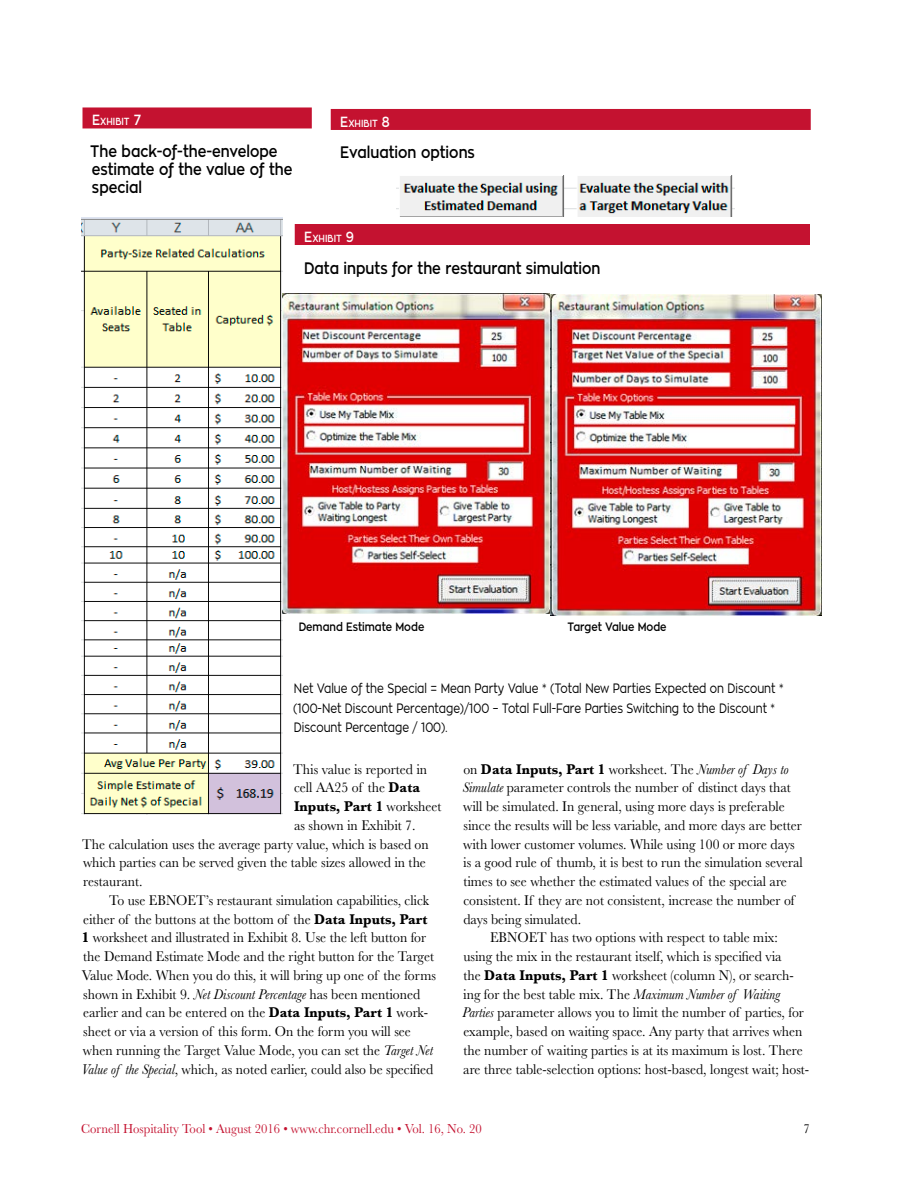
<style>
.page{position:relative;width:918px;height:1188px;background:#fff}
.page>*{position:absolute;margin:0;border:0;box-sizing:border-box;transform-origin:0 0}
.t1{font:600 16.5px/18px "Zona Pro";color:#000;scale:.85 1}
.t2{font:14.7px "Baskerville MT Pro";color:#000;scale:.94 1}
.t3{font:700 14.7px "Baskerville MT Pro";color:#000;scale:.94 1}
.t4{font:13.5px/19.5px "Zona Pro";color:#000;scale:.8 1}
.t5{font:13.5px "Baskerville MT Pro";color:#c41230;scale:.94 1}
.t6{font:13.5px "Baskerville MT Pro";color:#000;scale:.94 1}
.t7{font:600 12px "Zona Pro";color:#000;scale:.85 1}
.t8{font:600 10.2px "Zona Pro";color:#fff;scale:.85 1}
.s1{font-size:14.7px}
.s2{font-weight:700}
.s3{font-weight:400}
.s4{font-style:italic}
.s5{font-weight:400;font-style:italic}
</style>
<div class="page">
<div style="left:82px;top:107px;width:230px;height:21px;background:#c41230"></div>
<img style="left:81px;top:218px;width:202px;height:597px">
<img style="left:397px;top:176px;width:337px;height:41px">
<div style="left:331px;top:109px;width:480px;height:21px;background:#c41230"></div>
<img style="left:282px;top:293px;width:268px;height:320px">
<img style="left:551px;top:295px;width:271px;height:321px">
<div style="left:295px;top:224px;width:515px;height:21px;background:#c41230"></div>
<p class="t8" style="left:92px;top:115px;width:59px"><span class="s1">E</span>XHIBIT <span class="s1">7</span></p>
<p class="t1" style="left:90px;top:142px;width:239px">The back-of-the-envelope estimate of the value of the special</p>
<p class="t8" style="left:340px;top:117px;width:60px"><span class="s1">E</span>XHIBIT <span class="s1">8</span></p>
<p class="t1" style="left:340px;top:144px;width:160px">Evaluation options</p>
<p class="t8" style="left:304px;top:232px;width:60px"><span class="s1">E</span>XHIBIT <span class="s1">9</span></p>
<p class="t1" style="left:304px;top:259px;width:350px">Data inputs for the restaurant simulation</p>
<p class="t7" style="left:299px;top:619px;width:149px">Demand Estimate Mode</p>
<p class="t7" style="left:567px;top:619px;width:118px">Target Value Mode</p>
<p class="t4" style="left:293px;top:679px;width:614px">Net Value of the Special = Mean Party Value * (Total New Parties Expected on Discount * (100-Net Discount Percentage)/100 – Total Full-Fare Parties Switching to the Discount *<br>Discount Percentage / 100).</p>
<p class="t2" style="left:293px;top:760px;width:144px">This value is reported in</p>
<p class="t2" style="left:294px;top:779px;width:136px">cell AA25 of the <span class="s2">Data</span></p>
<p class="t3" style="left:294px;top:798px;width:159px">Inputs, Part 1 <span class="s3">worksheet</span></p>
<p class="t2" style="left:294px;top:817px;width:131px">as shown in Exhibit 7.</p>
<p class="t2" style="left:82px;top:835px;width:370px">The calculation uses the average party value, which is based on</p>
<p class="t2" style="left:83px;top:854px;width:366px">which parties can be served given the table sizes allowed in the</p>
<p class="t2" style="left:83px;top:873px;width:65px">restaurant.</p>
<p class="t2" style="left:109px;top:892px;width:342px">To use EBNOET’s restaurant simulation capabilities, click</p>
<p class="t2" style="left:83px;top:910px;width:368px">either of the buttons at the bottom of the <span class="s2">Data Inputs, Part</span></p>
<p class="t2" style="left:82px;top:929px;width:368px"><span class="s2">1</span> worksheet and illustrated in Exhibit 8. Use the left button for</p>
<p class="t2" style="left:83px;top:948px;width:375px">the Demand Estimate Mode and the right button for the Target</p>
<p class="t2" style="left:82px;top:967px;width:378px">Value Mode. When you do this, it will bring up one of the forms</p>
<p class="t2" style="left:83px;top:985px;width:360px">shown in Exhibit 9. <span class="s4">Net Discount Percentage</span> has been mentioned</p>
<p class="t2" style="left:83px;top:1004px;width:368px">earlier and can be entered on the <span class="s2">Data Inputs, Part 1</span> work-</p>
<p class="t2" style="left:83px;top:1023px;width:350px">sheet or via a version of this form. On the form you will see</p>
<p class="t2" style="left:83px;top:1042px;width:374px">when running the Target Value Mode, you can set the <span class="s4">Target Net</span></p>
<p class="t2" style="left:81px;top:1060px;width:376px"><span class="s4">Value of the Special</span>, which, as noted earlier, could also be specified</p>
<p class="t3" style="left:463px;top:761px;width:347px"><span class="s3">on</span> Data Inputs, Part 1 <span class="s3">worksheet. The</span> <span class="s5">Number of Days to</span></p>
<p class="t2" style="left:462px;top:779px;width:351px"><span class="s4">Simulate</span> parameter controls the number of distinct days that</p>
<p class="t2" style="left:463px;top:798px;width:344px">will be simulated. In general, using more days is preferable</p>
<p class="t2" style="left:464px;top:817px;width:362px">since the results will be less variable, and more days are better</p>
<p class="t2" style="left:463px;top:835px;width:354px">with lower customer volumes. While using 100 or more days</p>
<p class="t2" style="left:463px;top:854px;width:363px">is a good rule of thumb, it is best to run the simulation several</p>
<p class="t2" style="left:464px;top:873px;width:346px">times to see whether the estimated values of the special are</p>
<p class="t2" style="left:463px;top:892px;width:354px">consistent. If they are not consistent, increase the number of</p>
<p class="t2" style="left:463px;top:910px;width:127px">days being simulated.</p>
<p class="t2" style="left:490px;top:929px;width:308px">EBNOET has two options with respect to table mix:</p>
<p class="t2" style="left:463px;top:948px;width:340px">using the mix in the restaurant itself, which is specified via</p>
<p class="t2" style="left:464px;top:967px;width:353px">the <span class="s2">Data Inputs, Part 1</span> worksheet (column N), or search-</p>
<p class="t2" style="left:463px;top:985px;width:338px">ing for the best table mix. The <span class="s4">Maximum Number of Waiting</span></p>
<p class="t2" style="left:462px;top:1004px;width:365px"><span class="s4">Parties</span> parameter allows you to limit the number of parties, for</p>
<p class="t2" style="left:463px;top:1023px;width:362px">example, based on waiting space. Any party that arrives when</p>
<p class="t2" style="left:464px;top:1042px;width:362px">the number of waiting parties is at its maximum is lost. There</p>
<p class="t2" style="left:463px;top:1060px;width:370px">are three table-selection options: host-based, longest wait; host-</p>
<p class="t5" style="left:81px;top:1121px;width:428px">Cornell Hospitality Tool • August 2016 • www.chr.cornell.edu • Vol. 16, No. 20</p>
<p class="t6" style="left:804px;top:1121px;width:8px">7</p>
</div>
